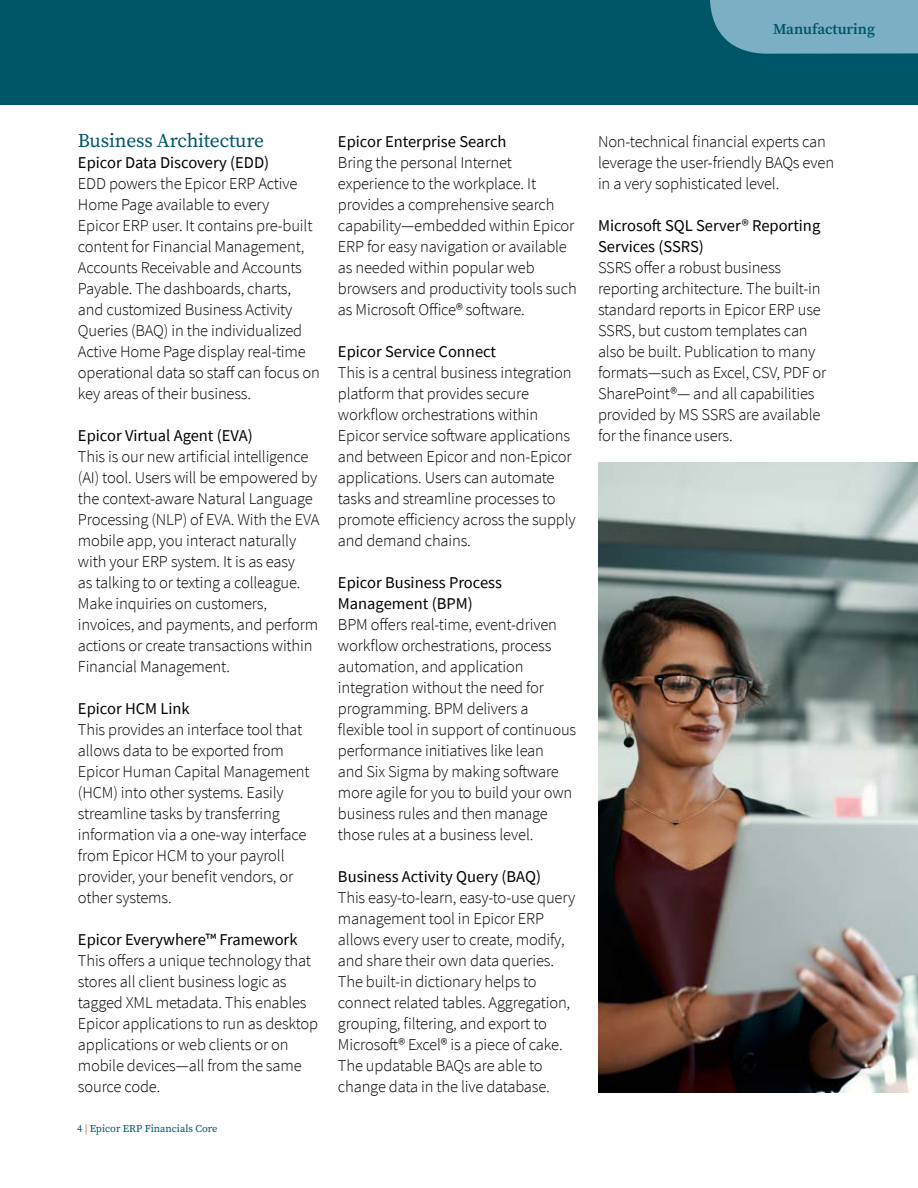
<style>
.page{position:relative;width:918px;height:1188px;background:#fff}
.page>*{position:absolute;margin:0;border:0;box-sizing:border-box;transform-origin:0 0}
.Heading_2{font:19.5px "Source Serif Pro";letter-spacing:-.01em;color:#005669}
.Body_Copy{font:300 16.5px/21px "Source Sans Pro";letter-spacing:-.01em;color:#000}
.Heading_3{font:16.5px/21px "Source Sans Pro";color:#000}
.t1{font:600 15px "Source Serif Pro";color:#005669}
.t2{font:10.5px "Source Serif Pro";color:#005669}
.s1{color:#ea5506}
</style>
<div class="page">
<div style="left:0;top:0;width:918px;height:105px;background:#005669"></div>
<svg style="left:710px;top:0;width:208px;height:54px;background:#73a9be"></svg>
<img style="left:598px;top:462px;width:320px;height:630px">
<p class="t1" style="left:773px;top:19px;width:103px">Manufacturing</p>
<p class="Heading_2" style="left:78px;top:127px;width:188px">Business Architecture</p>
<p class="Heading_3" style="left:78px;top:152px;width:193px">Epicor Data Discovery (EDD)</p>
<p class="Body_Copy" style="left:78px;top:173px;width:243px">EDD powers the Epicor ERP Active Home Page available to every<br>Epicor ERP user. It contains pre-built content for Financial Management, Accounts Receivable and Accounts Payable. The dashboards, charts, and customized Business Activity Queries (BAQ) in the individualized Active Home Page display real-time operational data so staff can focus on key areas of their business.</p>
<p class="Heading_3" style="left:78px;top:425px;width:176px">Epicor Virtual Agent (EVA)</p>
<p class="Body_Copy" style="left:78px;top:446px;width:243px">This is our new artificial intelligence (AI) tool. Users will be empowered by the context-aware Natural Language Processing (NLP) of EVA. With the EVA mobile app, you interact naturally with your ERP system. It is as easy<br>as talking to or texting a colleague.<br>Make inquiries on customers, invoices, and payments, and perform actions or create transactions within Financial Management.</p>
<p class="Heading_3" style="left:78px;top:698px;width:113px">Epicor HCM Link</p>
<p class="Body_Copy" style="left:78px;top:719px;width:233px">This provides an interface tool that allows data to be exported from<br>Epicor Human Capital Management (HCM) into other systems. Easily streamline tasks by transferring information via a one-way interface from Epicor HCM to your payroll provider, your benefit vendors, or other systems.</p>
<p class="Heading_3" style="left:78px;top:929px;width:221px">Epicor Everywhere™ Framework</p>
<p class="Body_Copy" style="left:78px;top:950px;width:242px">This offers a unique technology that stores all client business logic as tagged XML metadata. This enables<br>Epicor applications to run as desktop applications or web clients or on mobile devices—all from the same source code.</p>
<p class="t2" style="left:77px;top:1121px;width:142px">4 <span class="s1">|</span> Epicor ERP Financials Core</p>
<p class="Heading_3" style="left:338px;top:131px;width:170px">Epicor Enterprise Search</p>
<p class="Body_Copy" style="left:338px;top:152px;width:240px">Bring the personal Internet experience to the workplace. It provides a comprehensive search capability—embedded within Epicor ERP for easy navigation or available as needed within popular web browsers and productivity tools such as Microsoft Office® software.</p>
<p class="Heading_3" style="left:338px;top:341px;width:160px">Epicor Service Connect</p>
<p class="Body_Copy" style="left:338px;top:362px;width:239px">This is a central business integration platform that provides secure workflow orchestrations within Epicor service software applications and between Epicor and non-Epicor applications. Users can automate tasks and streamline processes to promote efficiency across the supply and demand chains.</p>
<p class="Heading_3" style="left:338px;top:572px;width:166px">Epicor Business Process<br>Management (BPM)</p>
<p class="Body_Copy" style="left:338px;top:614px;width:240px">BPM offers real-time, event-driven workflow orchestrations, process automation, and application integration without the need for programming. BPM delivers a flexible tool in support of continuous performance initiatives like lean<br>and Six Sigma by making software more agile for you to build your own business rules and then manage those rules at a business level.</p>
<p class="Heading_3" style="left:338px;top:866px;width:205px">Business Activity Query (BAQ)</p>
<p class="Body_Copy" style="left:338px;top:887px;width:239px">This easy-to-learn, easy-to-use query management tool in Epicor ERP allows every user to create, modify, and share their own data queries.<br>The built-in dictionary helps to connect related tables. Aggregation, grouping, filtering, and export to Microsoft® Excel® is a piece of cake.<br>The updatable BAQs are able to change data in the live database.</p>
<p class="Body_Copy" style="left:598px;top:131px;width:238px">Non-technical financial experts can leverage the user-friendly BAQs even in a very sophisticated level.</p>
<p class="Heading_3" style="left:598px;top:215px;width:224px">Microsoft SQL Server® Reporting<br>Services (SSRS)</p>
<p class="Body_Copy" style="left:598px;top:257px;width:230px">SSRS offer a robust business reporting architecture. The built-in standard reports in Epicor ERP use<br>SSRS, but custom templates can also be built. Publication to many formats—such as Excel, CSV, PDF or<br>SharePoint®— and all capabilities provided by MS SSRS are available for the finance users.</p>
</div>
